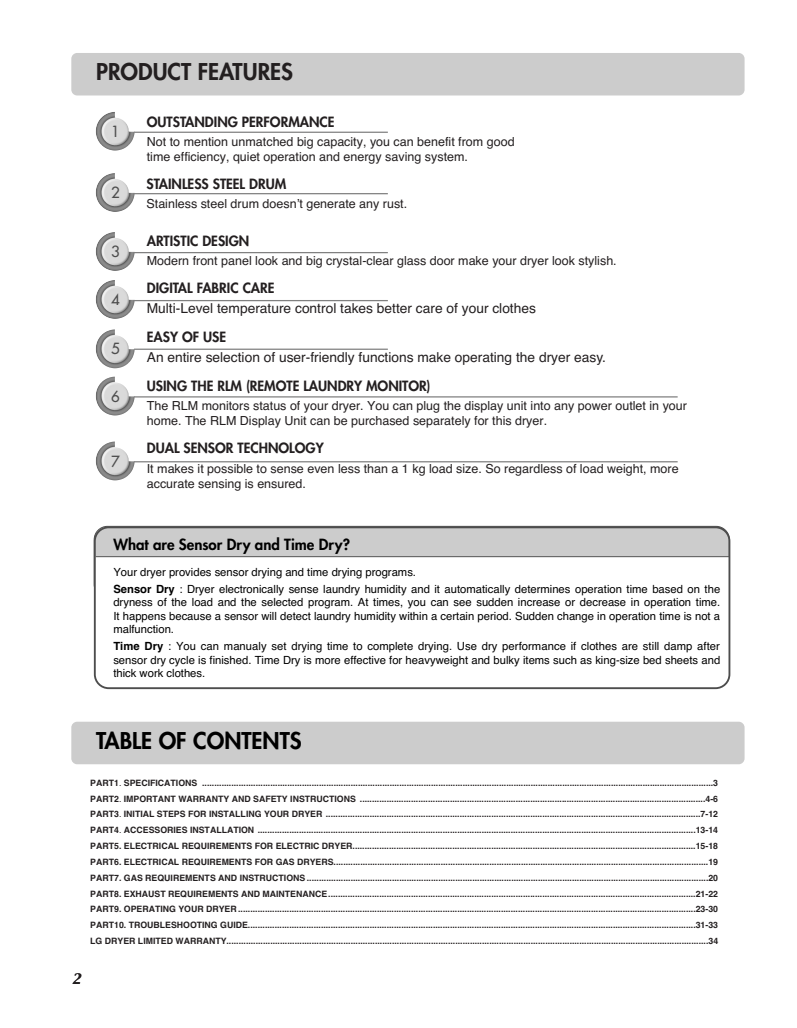
<style>
.page{position:relative;width:797px;height:1028px;background:#fff}
.page>*{position:absolute;margin:0;border:0;box-sizing:border-box;transform-origin:0 0}
.t1{font:800 22.5px "Futura";color:#231f20}
.t2{font:800 22.5px "Futura";color:#000}
.t3{font:800 15px "Futura";color:#000}
.t4{font:15px "Futura";color:#4d4d4d}
.t5{font:800 13.75px "Futura";color:#231f20}
.t6{font:13.75px "Helvetica";color:#231f20}
.t7{font:12.5px/15px "Helvetica";color:#231f20}
.t8{font:italic 12.5px "Capitals";color:#231f20}
.t9{font:11.25px/13.5px "Helvetica";color:#000;text-align:justify}
.t10{font:700 8.75px/15.9px "Helvetica";color:#231f20;text-align:justify}
.s1{font-weight:700}
.s2{font-weight:400}
</style>
<div class="page">
<img style="left:96px;top:112px;width:38px;height:38px">
<img style="left:96px;top:173px;width:38px;height:39px">
<img style="left:96px;top:232px;width:38px;height:39px">
<img style="left:96px;top:280px;width:38px;height:39px">
<img style="left:96px;top:329px;width:38px;height:39px">
<img style="left:96px;top:377px;width:38px;height:38px">
<div style="left:71px;top:53px;width:673px;height:42px;background:#ccc;border-radius:6px"></div>
<div style="left:71px;top:721px;width:673px;height:43px;background:#ccc;border-radius:6px"></div>
<hr style="left:134px;top:132px;width:254px;height:1px;background:#808080">
<hr style="left:134px;top:193px;width:254px;height:1px;background:#808080">
<hr style="left:134px;top:252px;width:254px;height:1px;background:#808080">
<hr style="left:134px;top:300px;width:254px;height:1px;background:#808080">
<hr style="left:134px;top:348px;width:254px;height:2px;background:#808080">
<hr style="left:134px;top:396px;width:543px;height:1px;background:#808080">
<img style="left:96px;top:441px;width:38px;height:39px">
<hr style="left:134px;top:461px;width:543px;height:1px;background:#808080">
<div style="left:94px;top:526px;width:635px;height:71px;background:#ccc;border-radius:13px"></div>
<div style="left:95px;top:556px;width:633px;height:61px;background:#fff"></div>
<hr style="left:95px;top:556px;width:634px;height:1px;background:#4d4d4d">
<div style="left:94px;top:526px;width:636px;height:163px;border:2px solid #4d4d4d;border-radius:14px"></div>
<h1 class="t1" style="left:96px;top:61px;width:198px">PRODUCT FEATURES</h1>
<h2 class="t4" style="left:111px;top:124px;width:10px">1</h2>
<h2 class="t4" style="left:111px;top:185px;width:10px">2</h2>
<h2 class="t4" style="left:111px;top:244px;width:10px">3</h2>
<h2 class="t4" style="left:111px;top:292px;width:10px">4</h2>
<h2 class="t4" style="left:111px;top:341px;width:10px">5</h2>
<h2 class="t4" style="left:111px;top:389px;width:10px">6</h2>
<h2 class="t4" style="left:111px;top:453px;width:10px">7</h2>
<h3 class="t5" style="left:147px;top:115px;width:189px">OUTSTANDING PERFORMANCE</h3>
<h3 class="t7" style="left:147px;top:135px;width:369px">Not to mention unmatched big capacity, you can benefit from good time efficiency, quiet operation and energy saving system.</h3>
<h3 class="t5" style="left:146px;top:177px;width:141px">STAINLESS STEEL DRUM</h3>
<h3 class="t7" style="left:146px;top:197px;width:262px">Stainless steel drum doesn’t generate any rust.</h3>
<h3 class="t5" style="left:147px;top:234px;width:104px">ARTISTIC DESIGN</h3>
<h3 class="t7" style="left:147px;top:254px;width:471px">Modern front panel look and big crystal-clear glass door make your dryer look stylish.</h3>
<h3 class="t5" style="left:147px;top:281px;width:129px">DIGITAL FABRIC CARE</h3>
<h3 class="t6" style="left:147px;top:303px;width:390px">Multi-Level temperature control takes better care of your clothes</h3>
<h3 class="t5" style="left:147px;top:330px;width:81px">EASY OF USE</h3>
<h3 class="t6" style="left:147px;top:352px;width:460px">An entire selection of user-friendly functions make operating the dryer easy.</h3>
<h3 class="t5" style="left:147px;top:379px;width:285px">USING THE RLM (REMOTE LAUNDRY MONITOR)</h3>
<h3 class="t7" style="left:147px;top:399px;width:541px">The RLM monitors status of your dryer. You can plug the display unit into any power outlet in your home. The RLM Display Unit can be purchased separately for this dryer.</h3>
<h3 class="t5" style="left:147px;top:441px;width:178px">DUAL SENSOR TECHNOLOGY</h3>
<h3 class="t7" style="left:147px;top:462px;width:533px">It makes it possible to sense even less than a 1 kg load size. So regardless of load weight, more accurate sensing is ensured.</h3>
<h2 class="t3" style="left:113px;top:537px;width:238px">What are Sensor Dry and Time Dry?</h2>
<p class="t9" style="left:113px;top:564px;width:608px;line-height:17px">Your dryer provides sensor drying and time drying programs.<br><span class="s1">Sensor Dry</span> : Dryer electronically sense laundry humidity and it automatically determines operation time based on the</p>
<p class="t9" style="left:113px;top:596px;width:608px">dryness of the load and the selected program. At times, you can see sudden increase or decrease in operation time.<br>It happens because a sensor will detect laundry humidity within a certain period. Sudden change in operation time is not a malfunction.</p>
<p class="t9" style="left:113px;top:641px;width:608px"><span class="s1">Time Dry</span> : You can manualy set drying time to complete drying. Use dry performance if clothes are still damp after sensor dry cycle is finished. Time Dry is more effective for heavyweight and bulky items such as king-size bed sheets and thick work clothes.</p>
<h1 class="t2" style="left:96px;top:729px;width:207px">TABLE OF CONTENTS</h1>
<p class="t10" style="left:90px;top:775px;width:629px">PART1<span class="s2">.</span> SPECIFICATIONS ..................................................................................................................................................................................................................3<br>PART2<span class="s2">.</span> IMPORTANT WARRANTY AND SAFETY INSTRUCTIONS ..............................................................................................................................................4-6<br>PART3<span class="s2">.</span> INITIAL STEPS FOR INSTALLING YOUR DRYER ..........................................................................................................................................................7-12<br>PART4<span class="s2">.</span> ACCESSORIES INSTALLATION ....................................................................................................................................................................................13-14<br>PART5. ELECTRICAL REQUIREMENTS FOR ELECTRIC DRYER.............................................................................................................................................15-18<br>PART6. ELECTRICAL REQUIREMENTS FOR GAS DRYERS..........................................................................................................................................................19<br>PART7. GAS REQUIREMENTS AND INSTRUCTIONS .....................................................................................................................................................................20<br>PART8. EXHAUST REQUIREMENTS AND MAINTENANCE.......................................................................................................................................................21-22<br>PART9. OPERATING YOUR DRYER ............................................................................................................................................................................................23-30<br>PART10. TROUBLESHOOTING GUIDE........................................................................................................................................................................................31-33<br>LG DRYER LIMITED WARRANTY......................................................................................................................................................................................................34</p>
<h3 class="t8" style="left:72px;top:972px;width:12px">2</h3>
</div>
